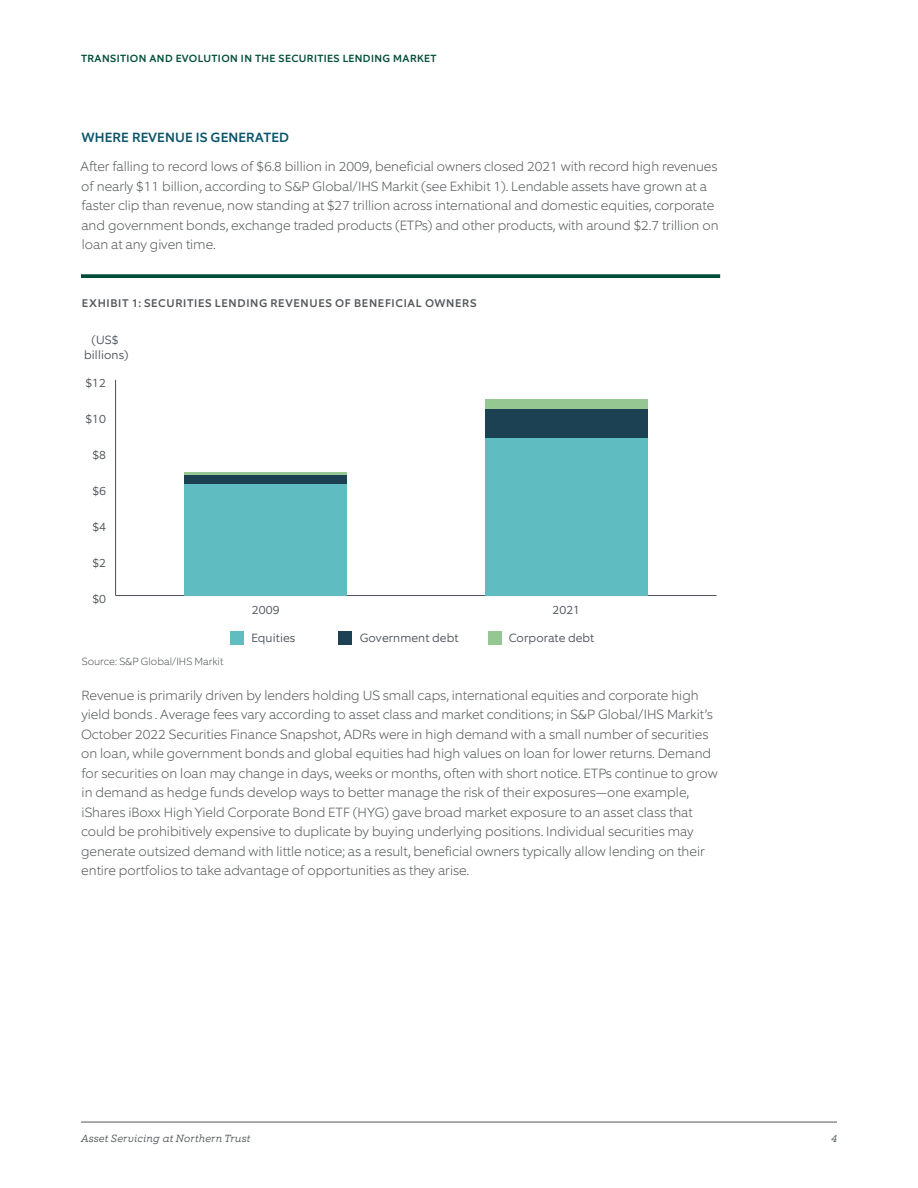
<style>
.page{position:relative;width:918px;height:1188px;background:#fff}
.page>*{position:absolute;margin:0;border:0;box-sizing:border-box;transform-origin:0 0}
.t1{font:200 13.5px/19.5px "Equip";color:#54575a}
.t2{font:500 13.5px "Equip";letter-spacing:.01em;color:#0b546c}
.t3{font:300 12px/14.4px "Equip";color:#4d525a;text-align:center}
.t4{font:500 11.25px "Equip";letter-spacing:.06em;color:#54575a}
.t5{font:500 10.5px "Equip";letter-spacing:.04em;color:#004e38}
.t6{font:italic 300 10.5px "Equip Slab";letter-spacing:.02em;color:#54575a}
.t7{font:200 10.5px "Equip";color:#54575a}
</style>
<div class="page">
<hr style="left:81px;top:1122px;width:756px;height:1px;background:#54575a">
<svg style="left:81px;top:274px;width:639px;height:4px;background:#115945"></svg>
<hr style="left:116px;top:595px;width:601px;height:1px;background:#4d525a">
<hr style="left:115px;top:380px;width:1px;height:216px;background:#4d525a">
<hr style="left:185px;top:473px;width:162px;height:2px;background:#95c792">
<div style="left:485px;top:399px;width:162px;height:10px;background:#95c792"></div>
<div style="left:185px;top:475px;width:162px;height:9px;background:#1c4153"></div>
<div style="left:485px;top:409px;width:162px;height:29px;background:#1c4153"></div>
<div style="left:185px;top:484px;width:162px;height:112px;background:#5fbcc0"></div>
<div style="left:485px;top:438px;width:162px;height:158px;background:#5fbcc0"></div>
<div style="left:488px;top:631px;width:13px;height:14px;background:#95c792"></div>
<div style="left:339px;top:631px;width:13px;height:14px;background:#1c4153"></div>
<div style="left:230px;top:631px;width:14px;height:14px;background:#5fbcc0"></div>
<p class="t5" style="left:81px;top:52px;width:357px">TRANSITION AND EVOLUTION IN THE SECURITIES LENDING MARKET</p>
<p class="t2" style="left:81px;top:129px;width:209px">WHERE REVENUE IS GENERATED</p>
<p class="t1" style="left:81px;top:157px;width:640px">After falling to record lows of $6.8 billion in 2009, beneficial owners closed 2021 with record high revenues of nearly $11 billion, according to S&amp;P Global/IHS Markit (see Exhibit 1). Lendable assets have grown at a faster clip than revenue, now standing at $27 trillion across international and domestic equities, corporate and government bonds, exchange traded products (ETPs) and other products, with around $2.7 trillion on loan at any given time.</p>
<p class="t4" style="left:82px;top:296px;width:396px">EXHIBIT 1: SECURITIES LENDING REVENUES OF BENEFICIAL OWNERS</p>
<p class="t3" style="left:84px;top:333px;width:46px">(US$ billions)</p>
<p class="t3" style="left:86px;top:376px;width:22px">$12</p>
<p class="t3" style="left:86px;top:412px;width:22px">$10</p>
<p class="t3" style="left:92px;top:448px;width:15px">$8</p>
<p class="t3" style="left:92px;top:484px;width:15px">$6</p>
<p class="t3" style="left:92px;top:520px;width:15px">$4</p>
<p class="t3" style="left:92px;top:556px;width:15px">$2</p>
<p class="t3" style="left:92px;top:592px;width:15px">$0</p>
<p class="t3" style="left:252px;top:603px;width:29px">2009</p>
<p class="t3" style="left:552px;top:603px;width:29px">2021</p>
<p class="t3" style="left:251px;top:630px;width:45px">Equities</p>
<p class="t3" style="left:360px;top:630px;width:100px">Government debt</p>
<p class="t3" style="left:509px;top:630px;width:87px">Corporate debt</p>
<p class="t7" style="left:82px;top:655px;width:143px">Source: S&amp;P Global/IHS Markit</p>
<p class="t1" style="left:81px;top:685px;width:638px">Revenue is primarily driven by lenders holding US small caps, international equities and corporate high yield bonds . Average fees vary according to asset class and market conditions; in S&amp;P Global/IHS Markit’s October 2022 Securities Finance Snapshot, ADRs were in high demand with a small number of securities on loan, while government bonds and global equities had high values on loan for lower returns. Demand for securities on loan may change in days, weeks or months, often with short notice. ETPs continue to grow in demand as hedge funds develop ways to better manage the risk of their exposures—one example, iShares iBoxx High Yield Corporate Bond ETF (HYG) gave broad market exposure to an asset class that could be prohibitively expensive to duplicate by buying underlying positions. Individual securities may generate outsized demand with little notice; as a result, beneficial owners typically allow lending on their entire portfolios to take advantage of opportunities as they arise.</p>
<p class="t6" style="left:81px;top:1132px;width:171px">Asset Servicing at Northern Trust</p>
<p class="t6" style="left:831px;top:1132px;width:7px">4</p>
</div>
